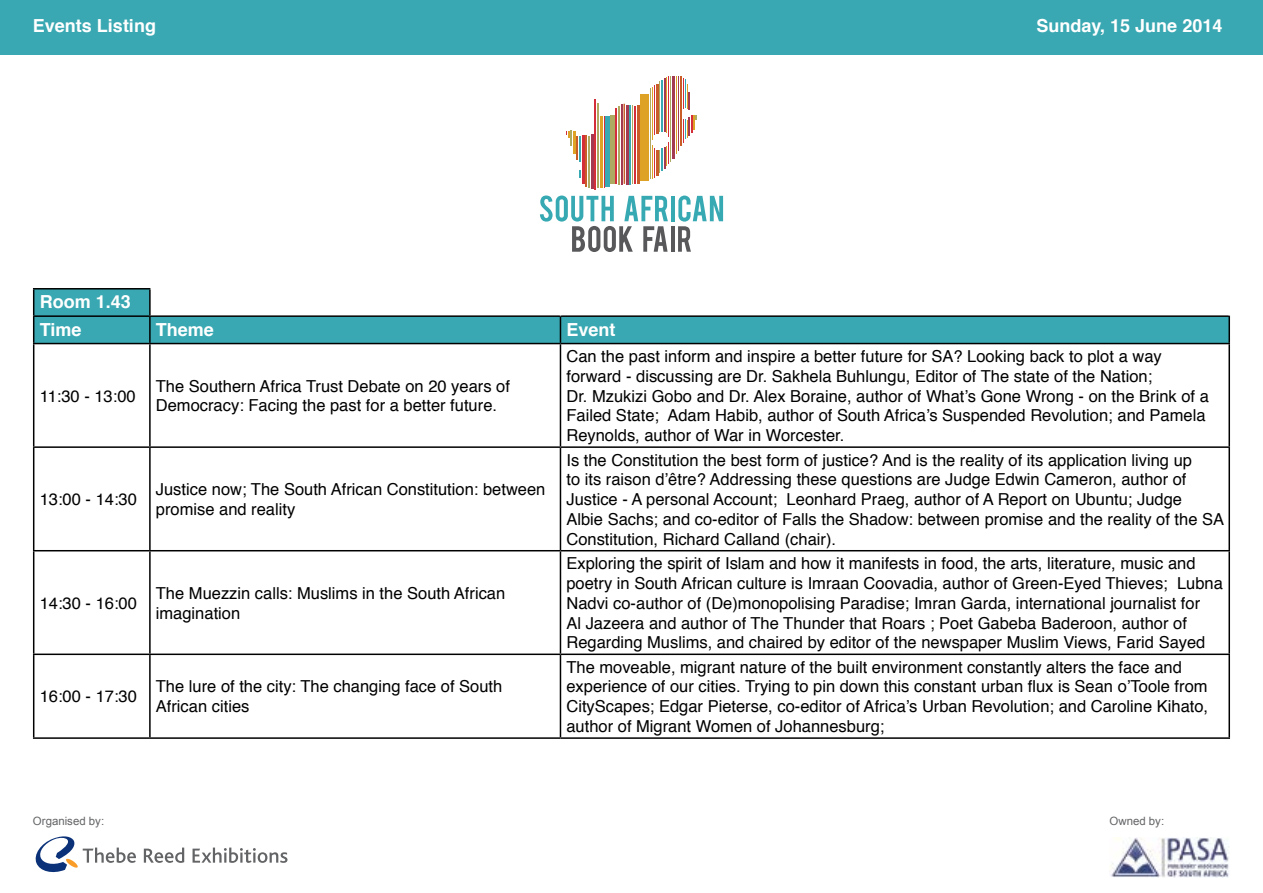
<style>
.page{position:relative;width:1263px;height:893px;background:#fff}
.page>*{position:absolute;margin:0;border:0;box-sizing:border-box;transform-origin:0 0}
.t1{font:700 18px/27.5px "Helvetica";color:#fff}
.t2{font:16.5px/19.8px "Helvetica";color:#000}
.t3{font:11.4px "Arial";color:#636466}
</style>
<div class="page">
<div style="left:34px;top:290px;width:115px;height:53px;background:#39a8b2"></div>
<hr style="left:33px;top:288px;width:118px;height:2px;background:#000">
<hr style="left:33px;top:315px;width:117px;height:2px;background:#000">
<svg style="left:33px;top:290px;width:1px;height:53px"></svg>
<hr style="left:149px;top:317px;width:2px;height:26px;background:#000">
<hr style="left:1228px;top:317px;width:2px;height:26px;background:#000">
<hr style="left:33px;top:343px;width:117px;height:1px;background:#000">
<hr style="left:33px;top:344px;width:1px;height:102px;background:#000">
<hr style="left:150px;top:343px;width:410px;height:1px;background:#000">
<hr style="left:149px;top:344px;width:2px;height:102px;background:#000">
<hr style="left:560px;top:343px;width:670px;height:1px;background:#000">
<hr style="left:560px;top:344px;width:1px;height:102px;background:#000">
<hr style="left:1228px;top:344px;width:2px;height:102px;background:#000">
<hr style="left:33px;top:446px;width:117px;height:2px;background:#000">
<hr style="left:33px;top:448px;width:1px;height:102px;background:#000">
<hr style="left:150px;top:446px;width:410px;height:2px;background:#000">
<hr style="left:149px;top:448px;width:2px;height:102px;background:#000">
<hr style="left:560px;top:446px;width:670px;height:2px;background:#000">
<hr style="left:560px;top:448px;width:1px;height:102px;background:#000">
<hr style="left:1228px;top:448px;width:2px;height:102px;background:#000">
<hr style="left:33px;top:550px;width:117px;height:1px;background:#000">
<hr style="left:33px;top:551px;width:1px;height:103px;background:#000">
<hr style="left:150px;top:550px;width:410px;height:1px;background:#000">
<hr style="left:149px;top:551px;width:2px;height:103px;background:#000">
<hr style="left:560px;top:550px;width:670px;height:1px;background:#000">
<hr style="left:560px;top:551px;width:1px;height:103px;background:#000">
<hr style="left:1228px;top:551px;width:2px;height:103px;background:#000">
<hr style="left:33px;top:654px;width:117px;height:1px;background:#000">
<hr style="left:33px;top:655px;width:1px;height:82px;background:#000">
<hr style="left:150px;top:654px;width:410px;height:1px;background:#000">
<hr style="left:149px;top:655px;width:2px;height:82px;background:#000">
<hr style="left:560px;top:654px;width:670px;height:1px;background:#000">
<hr style="left:560px;top:655px;width:1px;height:82px;background:#000">
<hr style="left:1228px;top:655px;width:2px;height:82px;background:#000">
<hr style="left:33px;top:737px;width:117px;height:2px;background:#000">
<hr style="left:150px;top:737px;width:410px;height:2px;background:#000">
<hr style="left:560px;top:737px;width:670px;height:2px;background:#000">
<hr style="left:149px;top:290px;width:2px;height:25px;background:#000">
<hr style="left:560px;top:315px;width:670px;height:2px;background:#000">
<svg style="left:150px;top:289px;width:1079px;height:54px"></svg>
<hr style="left:1228px;top:290px;width:2px;height:25px;background:#fff">
<div style="left:0;top:0;width:1263px;height:54px;background:#39a8b2"></div>
<svg style="left:35px;top:836px;width:101px;height:37px"></svg>
<svg style="left:144px;top:848px;width:40px;height:15px"></svg>
<svg style="left:193px;top:848px;width:94px;height:15px"></svg>
<img style="left:1110px;top:837px;width:119px;height:41px">
<hr style="left:611px;top:115px;width:4px;height:69px;background:#afaa61">
<hr style="left:588px;top:136px;width:1px;height:52px;background:#afaa61">
<hr style="left:597px;top:103px;width:1px;height:85px;background:#afaa61">
<hr style="left:618px;top:106px;width:2px;height:79px;background:#afaa61">
<hr style="left:650px;top:89px;width:1px;height:90px;background:#afaa61">
<hr style="left:670px;top:76px;width:1px;height:85px;background:#afaa61">
<hr style="left:632px;top:105px;width:1px;height:79px;background:#afaa61">
<div style="left:605px;top:117px;width:5px;height:70px;background:#37a9b3"></div>
<hr style="left:630px;top:105px;width:1px;height:80px;background:#37a9b3">
<svg style="left:579px;top:136px;width:1px;height:26px"></svg>
<hr style="left:585px;top:136px;width:2px;height:51px;background:#c85d28">
<hr style="left:680px;top:76px;width:2px;height:70px;background:#c85d28">
<hr style="left:623px;top:104px;width:2px;height:80px;background:#c85d28">
<hr style="left:576px;top:136px;width:2px;height:23px;background:#c85d28">
<hr style="left:637px;top:105px;width:3px;height:79px;background:#c85d28">
<hr style="left:581px;top:136px;width:3px;height:48px;background:#d32e3a">
<hr style="left:594px;top:99px;width:2px;height:91px;background:#d32e3a">
<hr style="left:616px;top:108px;width:1px;height:76px;background:#d32e3a">
<hr style="left:603px;top:116px;width:1px;height:71px;background:#d32e3a">
<hr style="left:654px;top:85px;width:1px;height:50px;background:#d32e3a">
<hr style="left:634px;top:106px;width:2px;height:77px;background:#d32e3a">
<hr style="left:590px;top:134px;width:3px;height:55px;background:#a43a52">
<hr style="left:678px;top:77px;width:1px;height:74px;background:#a43a52">
<hr style="left:621px;top:104px;width:1px;height:80px;background:#a43a52">
<hr style="left:626px;top:105px;width:3px;height:80px;background:#a43a52">
<hr style="left:672px;top:76px;width:3px;height:83px;background:#a43a52">
<hr style="left:652px;top:87px;width:1px;height:53px;background:#dea227">
<hr style="left:652px;top:146px;width:1px;height:33px;background:#dea227">
<hr style="left:676px;top:76px;width:1px;height:77px;background:#dea227">
<hr style="left:683px;top:78px;width:1px;height:31px;background:#d32e3a">
<svg style="left:685px;top:79px;width:5px;height:30px"></svg>
<svg style="left:654px;top:142px;width:15px;height:35px"></svg>
<hr style="left:659px;top:81px;width:1px;height:51px;background:#afaa61">
<hr style="left:661px;top:80px;width:2px;height:52px;background:#37a9b3">
<hr style="left:655px;top:84px;width:3px;height:49px;background:#c85d28">
<hr style="left:668px;top:76px;width:1px;height:60px;background:#d32e3a">
<hr style="left:664px;top:79px;width:1px;height:53px;background:#a43a52">
<hr style="left:666px;top:77px;width:1px;height:56px;background:#dea227">
<svg style="left:566px;top:130px;width:6px;height:15px"></svg>
<hr style="left:599px;top:116px;width:3px;height:71px;background:#dea227">
<hr style="left:573px;top:131px;width:2px;height:23px;background:#dea227">
<svg style="left:683px;top:116px;width:14px;height:26px"></svg>
<div style="left:641px;top:94px;width:8px;height:87px;background:#dea227"></div>
<hr style="left:671px;top:196px;width:4px;height:25px;background:#37a9b3">
<svg style="left:540px;top:196px;width:128px;height:56px"></svg>
<hr style="left:671px;top:226px;width:4px;height:26px;background:#58585b">
<svg style="left:678px;top:196px;width:45px;height:56px"></svg>
<p class="t1" style="left:33px;top:12px;width:125px">Events Listing</p>
<p class="t1" style="left:1036px;top:12px;width:187px">Sunday, 15 June 2014</p>
<p class="t1" style="left:40px;top:288px;width:93px">Room 1.43<br>Time</p>
<p class="t1" style="left:156px;top:316px;width:60px">Theme</p>
<p class="t1" style="left:566px;top:316px;width:51px">Event</p>
<p class="t2" style="left:40px;top:386px;width:98px">11:30 - 13:00</p>
<p class="t2" style="left:156px;top:376px;width:356px">The Southern Africa Trust Debate on 20 years of<br>Democracy: Facing the past for a better future.</p>
<p class="t2" style="left:40px;top:490px;width:99px">13:00 - 14:30</p>
<p class="t2" style="left:156px;top:480px;width:391px">Justice now; The South African Constitution: between promise and reality</p>
<p class="t2" style="left:40px;top:593px;width:99px">14:30 - 16:00</p>
<p class="t2" style="left:156px;top:584px;width:351px">The Muezzin calls: Muslims in the South African imagination</p>
<p class="t2" style="left:40px;top:687px;width:99px">16:00 - 17:30</p>
<p class="t2" style="left:156px;top:677px;width:348px">The lure of the city: The changing face of South<br>African cities</p>
<p class="t2" style="left:566px;top:347px;width:644px">Can the past inform and inspire a better future for SA? Looking back to plot a way forward - discussing are Dr. Sakhela Buhlungu, Editor of The state of the Nation;<br>Dr. Mzukizi Gobo and Dr. Alex Boraine, author of What’s Gone Wrong - on the Brink of a Failed State; Adam Habib, author of South Africa’s Suspended Revolution; and Pamela Reynolds, author of War in Worcester.</p>
<p class="t2" style="left:566px;top:450px;width:659px">Is the Constitution the best form of justice? And is the reality of its application living up<br>to its raison d’être? Addressing these questions are Judge Edwin Cameron, author of Justice - A personal Account; Leonhard Praeg, author of A Report on Ubuntu; Judge<br>Albie Sachs; and co-editor of Falls the Shadow: between promise and the reality of the SA Constitution, Richard Calland (chair).</p>
<p class="t2" style="left:566px;top:554px;width:658px">Exploring the spirit of Islam and how it manifests in food, the arts, literature, music and poetry in South African culture is Imraan Coovadia, author of Green-Eyed Thieves; Lubna Nadvi co-author of (De)monopolising Paradise; Imran Garda, international journalist for<br>Al Jazeera and author of The Thunder that Roars ; Poet Gabeba Baderoon, author of Regarding Muslims, and chaired by editor of the newspaper Muslim Views, Farid Sayed</p>
<p class="t2" style="left:566px;top:657px;width:643px">The moveable, migrant nature of the built environment constantly alters the face and experience of our cities. Trying to pin down this constant urban flux is Sean o’Toole from CityScapes; Edgar Pieterse, co-editor of Africa’s Urban Revolution; and Caroline Kihato, author of Migrant Women of Johannesburg;</p>
<p class="t3" style="left:33px;top:813px;width:73px">Organised by:</p>
<p class="t3" style="left:1109px;top:813px;width:56px">Owned by:</p>
</div>
